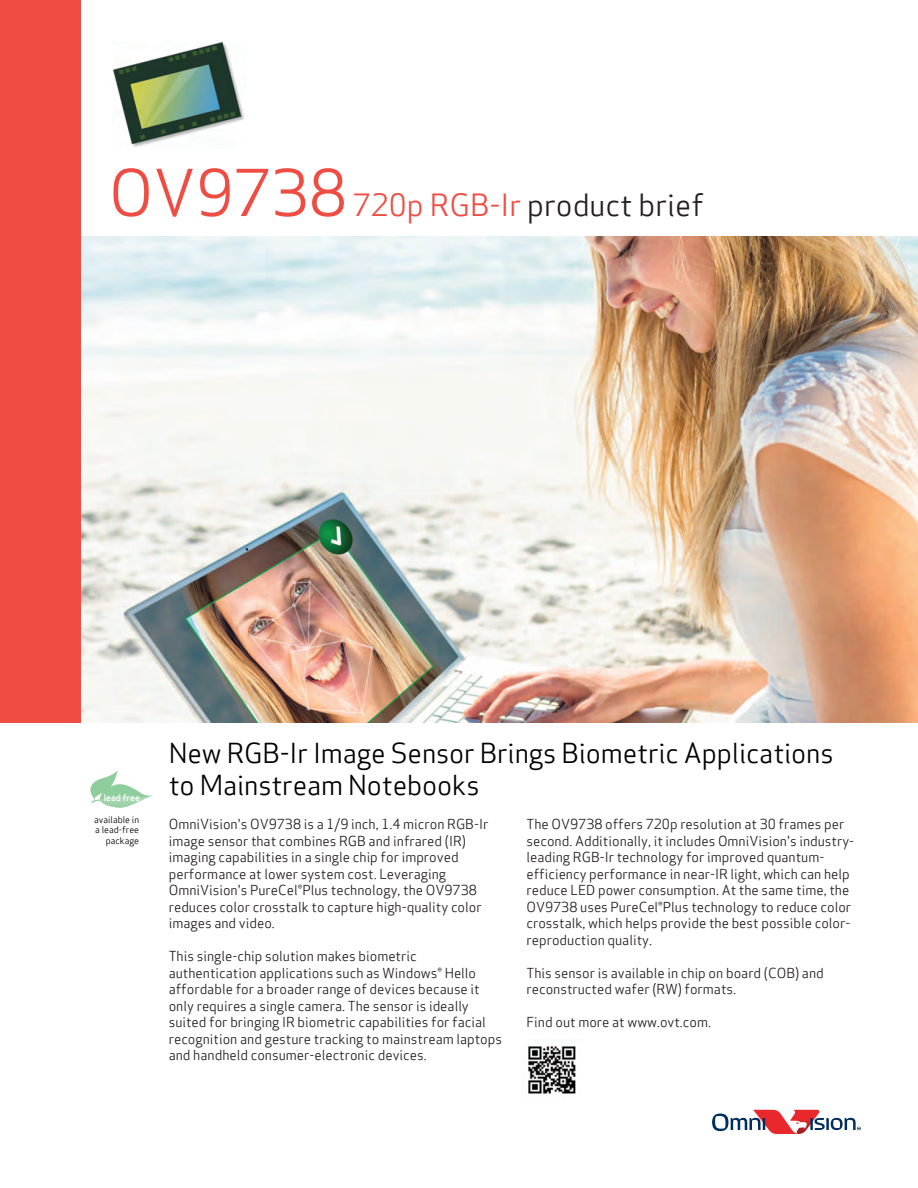
<style>
.page{position:relative;width:918px;height:1188px;background:#fff}
.page>*{position:absolute;margin:0;border:0;box-sizing:border-box;transform-origin:0 0}
.t1{font:30px "Apex Sans Book T";color:#231f20}
.t2{font:27px/32.2px "Apex Sans Book T";letter-spacing:-.005em;color:#000}
.t3{font:13.5px/16.5px "Apex Sans Book T";color:#231f20}
.t4{font:9.15px "Apex Sans Medium T";color:#fff}
.t5{font:9px/10.5px "Apex Sans Book T";color:#000;text-align:right}
.s1{font-size:63px;color:#ef4d44}
.s2{color:#ef4d44}
</style>
<div class="page">
<img style="left:81px;top:236px;width:837px;height:486px">
<div style="left:0;top:0;width:81px;height:722px;background:#ef4d44"></div>
<svg style="left:90px;top:770px;width:63px;height:38px"></svg>
<svg style="left:712px;top:1110px;width:149px;height:24px"></svg>
<img style="left:528px;top:1046px;width:48px;height:48px">
<img style="left:113px;top:41px;width:131px;height:106px">
<h1 class="t1" style="left:109px;top:186px;width:596px"><span class="s1">OV9738</span> <span class="s2">720p RGB-Ir</span> product brief</h1>
<h2 class="t2" style="left:169px;top:736px;width:666px">New RGB-Ir Image Sensor Brings Biometric Applications to Mainstream Notebooks</h2>
<p class="t4" style="left:104px;top:792px;width:38px">lead free</p>
<p class="t5" style="left:94px;top:814px;width:46px">available in a lead-free package</p>
<p class="t3" style="left:169px;top:816px;width:321px">OmniVision's OV9738 is a 1/9 inch, 1.4 micron RGB-Ir image sensor that combines RGB and infrared (IR) imaging capabilities in a single chip for improved performance at lower system cost. Leveraging OmniVision's PureCel®Plus technology, the OV9738 reduces color crosstalk to capture high-quality color images and video.</p>
<p class="t3" style="left:169px;top:948px;width:335px">This single-chip solution makes biometric authentication applications such as Windows® Hello affordable for a broader range of devices because it only requires a single camera. The sensor is ideally suited for bringing IR biometric capabilities for facial recognition and gesture tracking to mainstream laptops and handheld consumer-electronic devices.</p>
<p class="t3" style="left:526px;top:816px;width:329px">The OV9738 offers 720p resolution at 30 frames per second. Additionally, it includes OmniVision's industry&shy;leading RGB-Ir technology for improved quantum&shy;efficiency performance in near-IR light, which can help reduce LED power consumption. At the same time, the OV9738 uses PureCel®Plus technology to reduce color crosstalk, which helps provide the best possible color&shy;reproduction quality.</p>
<p class="t3" style="left:526px;top:964px;width:299px">This sensor is available in chip on board (COB) and reconstructed wafer (RW) formats.</p>
<p class="t3" style="left:526px;top:1014px;width:186px">Find out more at www.ovt.com.</p>
</div>
